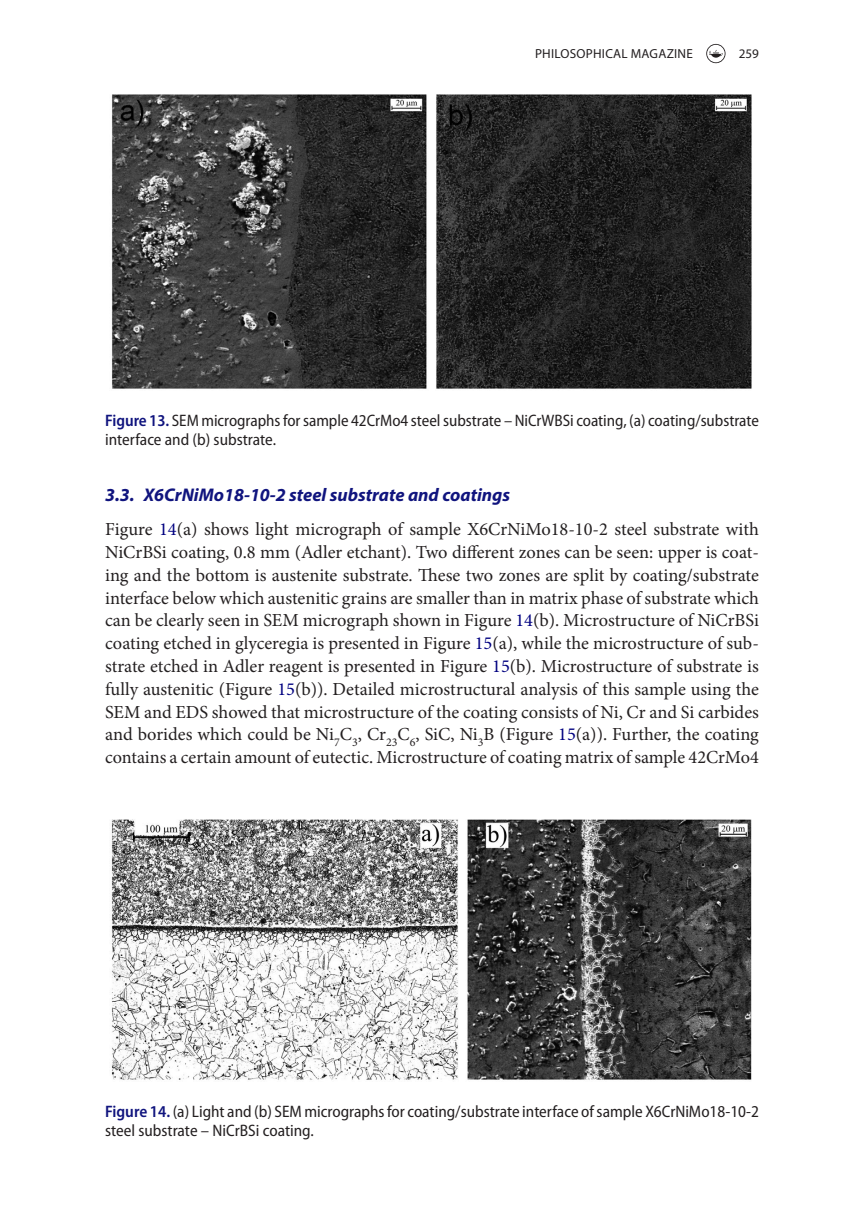
<style>
.page{position:relative;width:864px;height:1231px;background:#fff}
.page>*{position:absolute;margin:0;border:0;box-sizing:border-box;transform-origin:0 0}
.t1{font:18.38px/22.8px "Minion Pro";color:#231f20;text-align:justify}
.t2{font:italic 700 18.38px "Myriad Pro";color:#10147e}
.t3{font:semi-condensed 16.62px/19.2px "Myriad Pro";color:#231f20}
.t4{font:13.12px "Myriad Pro";letter-spacing:.02em;color:#231f20}
.s1{font-weight:600;color:#10147e}
.s2{color:#000080}
</style>
<div class="page">
<svg style="left:706px;top:44px;width:19px;height:19px"></svg>
<img style="left:112px;top:94px;width:640px;height:295px">
<img style="left:111px;top:819px;width:641px;height:261px">
<p class="t4" style="left:535px;top:45px;width:159px">PHILOSOPHICAL MAGAZINE</p>
<p class="t4" style="left:738px;top:45px;width:22px">259</p>
<p class="t3" style="left:105px;top:411px;width:655px"><span class="s1">Figure 13.</span> SEM micrographs for sample 42CrMo4 steel substrate – NiCrWBSi coating, (a) coating/substrate interface and (b) substrate.</p>
<p class="t2" style="left:105px;top:483px;width:406px">3.3. X6CrNiMo18-10-2 steel substrate and coatings</p>
<p class="t1" style="left:105px;top:518px;width:655px">Figure <span class="s2">14</span>(a) shows light micrograph of sample X6CrNiMo18-10-2 steel substrate with NiCrBSi coating, 0.8 mm (Adler etchant). Two different zones can be seen: upper is coat&shy;ing and the bottom is austenite substrate. These two zones are split by coating/substrate interface below which austenitic grains are smaller than in matrix phase of substrate which can be clearly seen in SEM micrograph shown in Figure <span class="s2">14</span>(b). Microstructure of NiCrBSi coating etched in glyceregia is presented in Figure <span class="s2">15</span>(a), while the microstructure of sub&shy;strate etched in Adler reagent is presented in Figure <span class="s2">15</span>(b). Microstructure of substrate is fully austenitic (Figure <span class="s2">15</span>(b)). Detailed microstructural analysis of this sample using the SEM and EDS showed that microstructure of the coating consists of Ni, Cr and Si carbides and borides which could be Ni<sub>7</sub>C<sub>3</sub>, Cr<sub>23</sub>C<sub>6</sub>, SiC, Ni<sub>3</sub>B (Figure <span class="s2">15</span>(a)). Further, the coating contains a certain amount of eutectic. Microstructure of coating matrix of sample 42CrMo4</p>
<p class="t3" style="left:105px;top:1101px;width:655px"><span class="s1">Figure 14.</span> (a) Light and (b) SEM micrographs for coating/substrate interface of sample X6CrNiMo18-10-2 steel substrate – NiCrBSi coating.</p>
</div>
